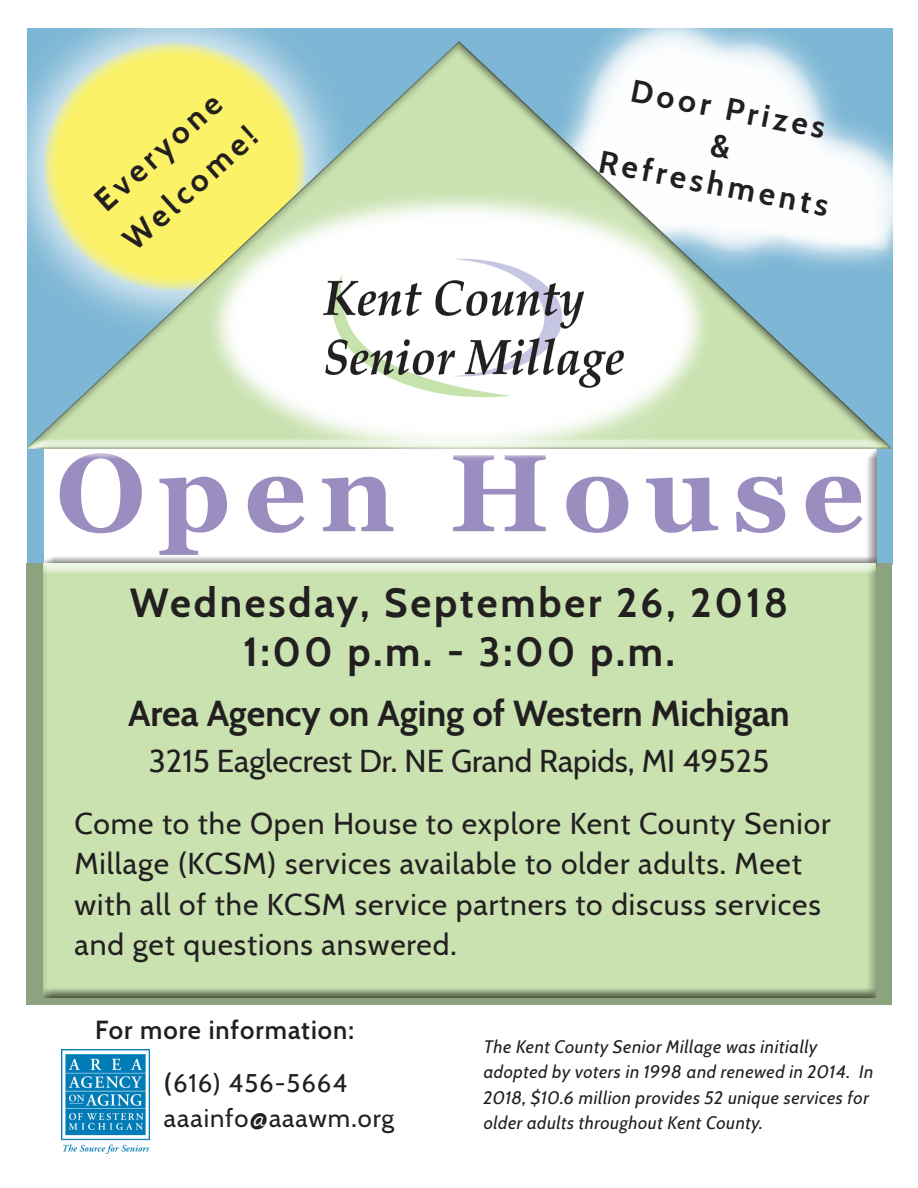
<style>
.page{position:relative;width:918px;height:1188px;background:#fff}
.page>*{position:absolute;margin:0;border:0;box-sizing:border-box;transform-origin:0 0}
.t1{font:700 109.5px "Georgia";letter-spacing:.12em;color:#9c8dc0}
.t2{font:700 40.5px "Cabin";letter-spacing:.07em;color:#231f20}
.t3{font:700 36px "Cabin";color:#231f20}
.t4{font:31.5px "Cabin";color:#231f20}
.t5{font:700 31.5px "Cabin";color:#231f20}
.t6{font:30px/40.5px "Cabin";letter-spacing:.03em;color:#231f20}
.t7{font:25.5px "Cabin";letter-spacing:.04em;color:#231f20}
.t8{font:600 25.5px "Cabin";letter-spacing:.04em;color:#231f20}
.t9{font:italic 18px/25.5px "Cabin";letter-spacing:.03em;color:#231f20}
.s1{font-weight:600}
</style>
<div class="page">
<div style="left:0;top:0;width:357px;height:342px;background:#fff;opacity:.75"></div>
<div style="left:26px;top:563px;width:866px;height:442px;background:#8ba47f"></div>
<div style="left:37px;top:442px;width:851px;height:125px;background:#fff"></div>
<div style="left:32px;top:557px;width:845px;height:442px;background:#fff;opacity:.75"></div>
<div style="left:35px;top:565px;width:842px;height:434px;background:#231f20;opacity:.75"></div>
<img style="left:62px;top:1049px;width:88px;height:104px">
<div style="left:19px;top:38px;width:875px;height:414px;background:#231f20;opacity:.75"></div>
<svg style="left:204px;top:188px;width:510px;height:264px;background:#deeab0"></svg>
<svg style="left:254px;top:184px;width:443px;height:268px"></svg>
<img style="left:323px;top:253px;width:304px;height:145px">
<svg style="left:560px;top:28px;width:334px;height:264px"></svg>
<p class="t5" style="left:82px;top:187px;width:160px;rotate:-42deg">Everyone</p>
<p class="t5" style="left:111px;top:225px;width:169px;rotate:-42deg">Welcome!</p>
<p class="t5" style="left:636px;top:66px;width:199px;rotate:11deg">Door Prizes</p>
<p class="t5" style="left:604px;top:137px;width:235px;rotate:11deg">Refreshments</p>
<h1 class="t1" style="left:56px;top:411px;width:810px">Open House</h1>
<p class="t2" style="left:130px;top:571px;width:660px">Wednesday, September 26, 2018</p>
<p class="t2" style="left:243px;top:620px;width:433px">1:00 p.m. - 3:00 p.m.</p>
<p class="t3" style="left:128px;top:685px;width:663px">Area Agency on Aging of Western Michigan</p>
<p class="t4" style="left:149px;top:736px;width:622px">3215 Eaglecrest Dr. NE Grand Rapids, MI 49525</p>
<p class="t6" style="left:75px;top:801px;width:758px">Come to the Open House to explore Kent County Senior Millage (KCSM) services available to older adults. Meet with all of the KCSM service partners to discuss services and get questions answered.</p>
<p class="t8" style="left:95px;top:1010px;width:260px">For more information:</p>
<p class="t7" style="left:164px;top:1063px;width:185px"><span class="s1">(</span>616) 456-5664</p>
<p class="t7" style="left:164px;top:1098px;width:232px">aaainfo@aaawm.org</p>
<p class="t9" style="left:484px;top:1032px;width:391px">The Kent County Senior Millage was initially adopted by voters in 1998 and renewed in 2014. In 2018, $10.6 million provides 52 unique services for older adults throughout Kent County.</p>
</div>
